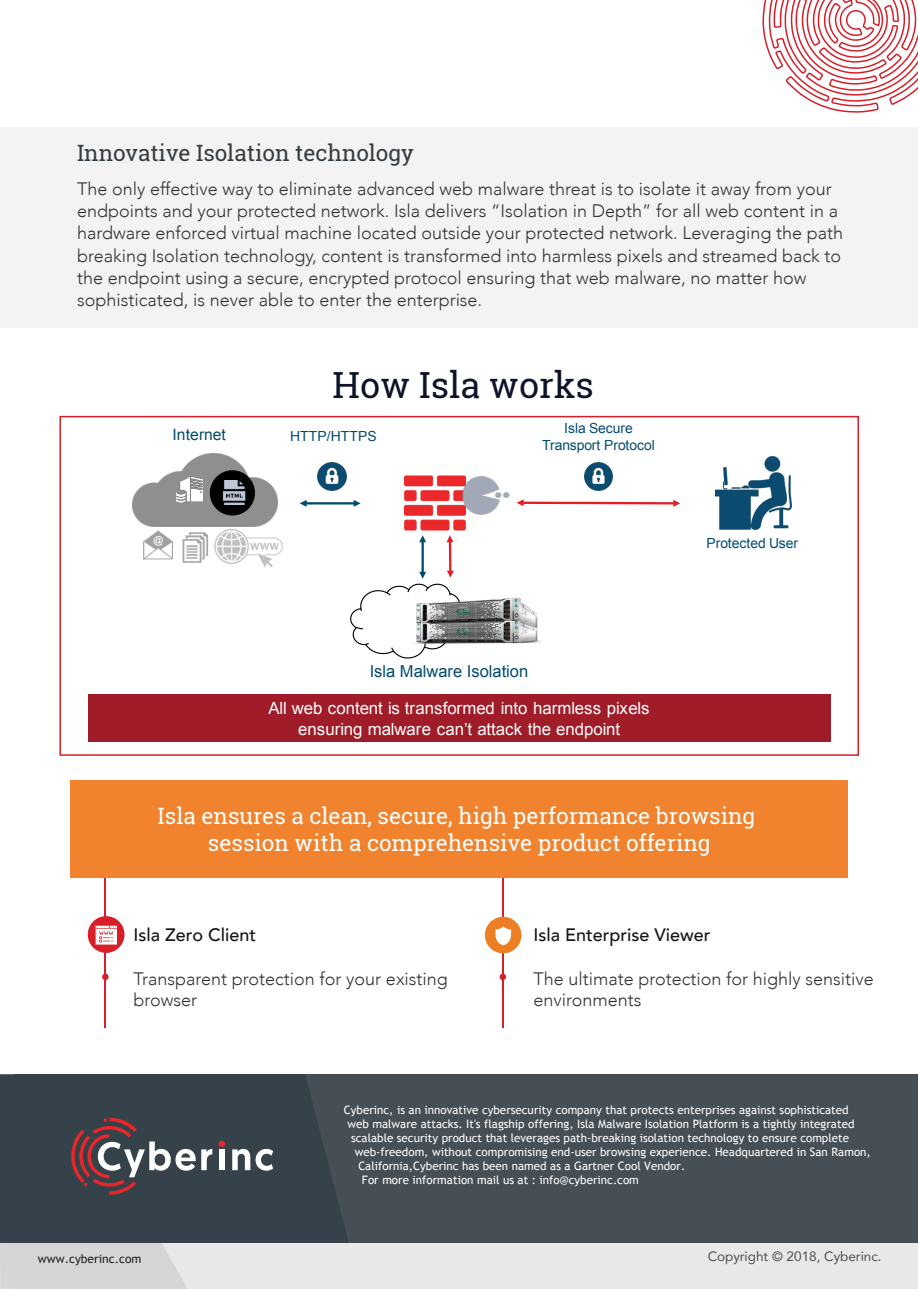
<style>
.page{position:relative;width:918px;height:1289px;background:#fff}
.page>*{position:absolute;margin:0;border:0;box-sizing:border-box;transform-origin:0 0}
.t1{font:36px "Roboto Slab";color:#0d1329}
.t2{font:22.5px/26.7px "Roboto Slab";color:#fff;text-align:center}
.t3{font:22.5px "Roboto Slab";color:#353d44}
.t4{font:300 18px/22.2px "Avenir";color:#333}
.t5{font:500 18px "Avenir";color:#161617}
.t6{font:16.8px/20.2px "Arial";letter-spacing:-.005em;color:#fff;text-align:center}
.t7{font:16.5px "Arial";color:#024c6f}
.t8{font:15.6px "Arial";color:#024c6f}
.t9{font:13.95px/16.8px "Arial";color:#024c6f;text-align:center}
.t10{font:13.5px "Avenir";color:#353d44}
.t11{font:12px "Trebuchet MS";color:#231f20}
.t12{font:11.7px "Trebuchet MS";color:#fff}
</style>
<div class="page">
<hr style="left:104px;top:878px;width:2px;height:150px;background:#d61f29">
<hr style="left:502px;top:878px;width:2px;height:150px;background:#d61f29">
<svg style="left:762px;top:1px;width:156px;height:112px"></svg>
<div style="left:485px;top:916px;width:36px;height:37px;background:#ec7e24;border-radius:50%"></div>
<div style="left:71px;top:780px;width:777px;height:98px;background:#f1822e"></div>
<div style="left:102px;top:973px;width:7px;height:7px;background:#d61f29;border-radius:50%"></div>
<div style="left:500px;top:973px;width:6px;height:7px;background:#d61f29;border-radius:50%"></div>
<div style="left:15px;top:1074px;width:903px;height:169px;background:#464f56"></div>
<svg style="left:0;top:1074px;width:349px;height:169px;fill:#36424a"></svg>
<div style="left:219px;top:1140px;width:6px;height:7px;background:#e9262a;border-radius:50%"></div>
<div style="left:219px;top:1149px;width:6px;height:21px;background:#fff"></div>
<svg style="left:232px;top:1148px;width:18px;height:22px"></svg>
<svg style="left:256px;top:1148px;width:17px;height:22px"></svg>
<svg style="left:71px;top:1117px;width:141px;height:77px"></svg>
<div style="left:15px;top:1243px;width:903px;height:45px;background:#e8e8e8"></div>
<div style="left:0;top:1243px;width:187px;height:45px;background:#d6d6d6"></div>
<div style="left:59px;top:416px;width:800px;height:339px;border:2px solid #d61f29"></div>
<div style="left:88px;top:916px;width:36px;height:37px;background:#d61f29;border-radius:50%"></div>
<svg style="left:495px;top:926px;width:17px;height:19px"></svg>
<svg style="left:95px;top:925px;width:22px;height:20px"></svg>
<div style="left:0;top:127px;width:918px;height:200px;background:#f3f3f3"></div>
<img style="left:211px;top:526px;width:72px;height:41px">
<img style="left:143px;top:531px;width:30px;height:29px">
<img style="left:182px;top:532px;width:26px;height:31px">
<hr style="left:305px;top:502px;width:50px;height:2px;background:#024c6f">
<svg style="left:354px;top:500px;width:7px;height:7px"></svg>
<svg style="left:300px;top:500px;width:7px;height:7px"></svg>
<img style="left:133px;top:453px;width:144px;height:73px">
<svg style="left:210px;top:470px;width:45px;height:45px"></svg>
<svg style="left:517px;top:499px;width:163px;height:8px"></svg>
<div style="left:212px;top:471px;width:41px;height:42px;background:#010101;border-radius:50%"></div>
<img style="left:222px;top:480px;width:24px;height:25px">
<img style="left:176px;top:476px;width:26px;height:27px">
<img style="left:716px;top:456px;width:76px;height:74px">
<img style="left:318px;top:462px;width:28px;height:29px">
<img style="left:584px;top:462px;width:29px;height:29px">
<div style="left:88px;top:694px;width:742px;height:48px;background:#9f1c28"></div>
<img style="left:405px;top:475px;width:61px;height:56px">
<img style="left:462px;top:475px;width:47px;height:43px">
<hr style="left:422px;top:541px;width:2px;height:32px;background:#024c6f">
<svg style="left:419px;top:535px;width:7px;height:7px"></svg>
<hr style="left:449px;top:541px;width:3px;height:31px;background:#e41e26">
<svg style="left:447px;top:535px;width:6px;height:7px"></svg>
<div style="left:319px;top:563px;width:114px;height:81px;background:#fff"></div>
<svg style="left:350px;top:570px;width:105px;height:89px"></svg>
<img style="left:409px;top:595px;width:132px;height:52px">
<p class="t3" style="left:77px;top:138px;width:338px">Innovative Isolation technology</p>
<p class="t4" style="left:77px;top:178px;width:767px">The only effective way to eliminate advanced web malware threat is to isolate it away from your endpoints and your protected network. Isla delivers “Isolation in Depth” for all web content in a hardware enforced virtual machine located outside your protected network. Leveraging the path breaking Isolation technology, content is transformed into harmless pixels and streamed back to the endpoint using a secure, encrypted protocol ensuring that web malware, no matter how sophisticated, is never able to enter the enterprise.</p>
<p class="t8" style="left:172px;top:425px;width:55px">Internet</p>
<h1 class="t1" style="left:333px;top:360px;width:263px">How Isla works</h1>
<p class="t9" style="left:290px;top:428px;width:88px">HTTP/HTTPS</p>
<p class="t9" style="left:542px;top:419px;width:114px">Isla Secure<br>Transport Protocol</p>
<p class="t7" style="left:370px;top:660px;width:160px">Isla Malware Isolation</p>
<p class="t6" style="left:269px;top:698px;width:382px">All web content is transformed into harmless pixels ensuring malware can’t attack the endpoint</p>
<p class="t9" style="left:706px;top:534px;width:93px">Protected User</p>
<p class="t2" style="left:158px;top:802px;width:599px">Isla ensures a clean, secure, high performance browsing session with a comprehensive product offering</p>
<p class="t5" style="left:134px;top:919px;width:124px">Isla Zero Client</p>
<p class="t4" style="left:134px;top:967px;width:316px;line-height:21.6px">Transparent protection for your existing browser</p>
<p class="t5" style="left:533px;top:919px;width:178px">Isla Enterprise Viewer</p>
<p class="t4" style="left:533px;top:967px;width:342px;line-height:21.6px">The ultimate protection for highly sensitive environments</p>
<p class="t12" style="left:344px;top:1102px;width:506px">Cyberinc, is an innovative cybersecurity company that protects enterprises against sophisticated</p>
<p class="t12" style="left:347px;top:1116px;width:509px">web malware attacks. It's flagship offering, Isla Malware Isolation Platform is a tightly integrated</p>
<p class="t12" style="left:351px;top:1130px;width:500px">scalable security product that leverages path-breaking isolation technology to ensure complete</p>
<p class="t12" style="left:355px;top:1144px;width:518px">web-freedom, without compromising end-user browsing experience. Headquartered in San Ramon,</p>
<p class="t12" style="left:358px;top:1158px;width:328px">California,Cyberinc has been named as a Gartner Cool Vendor.</p>
<p class="t12" style="left:362px;top:1172px;width:278px">For more information mail us at : info@cyberinc.com</p>
<p class="t11" style="left:38px;top:1251px;width:105px">www.cyberinc.com</p>
<p class="t10" style="left:708px;top:1245px;width:176px">Copyright © 2018, Cyberinc.</p>
</div>
